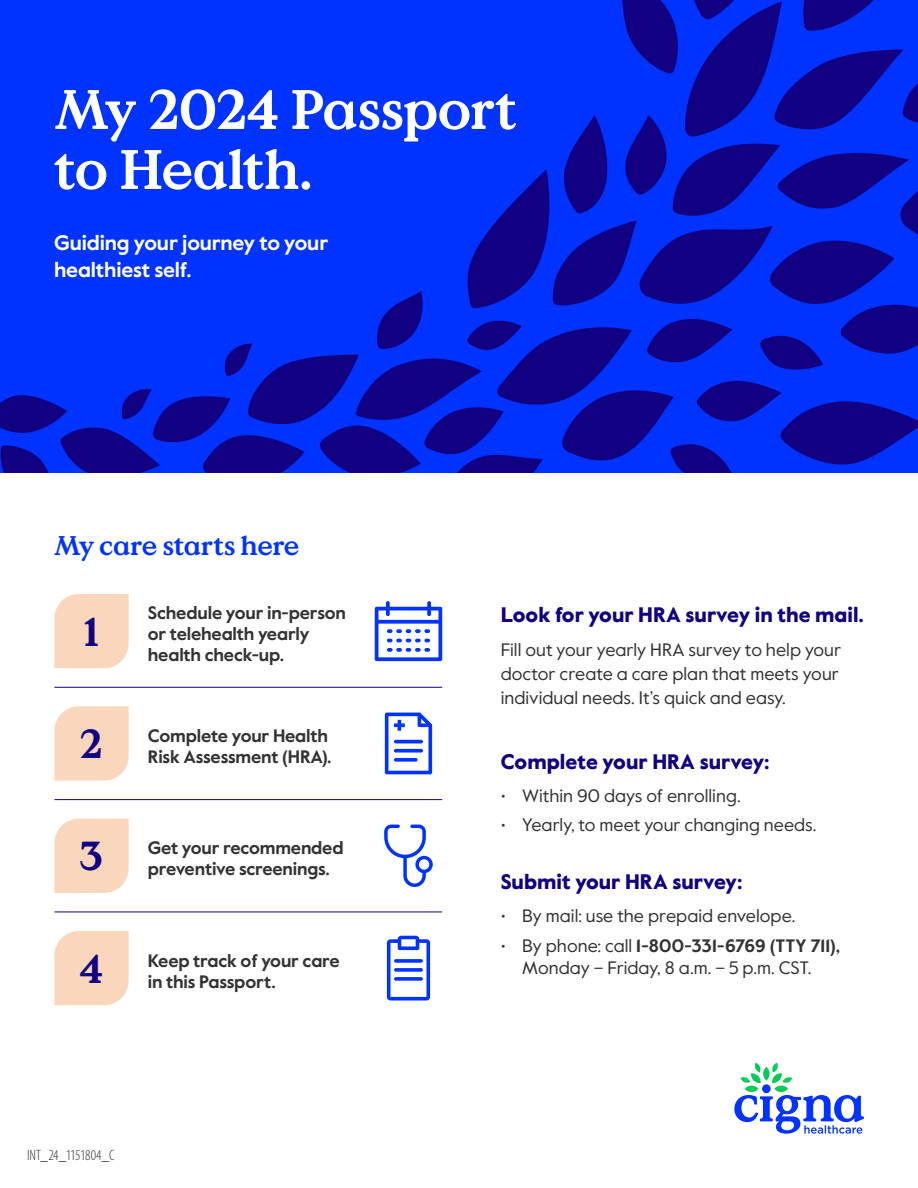
<style>
.page{position:relative;width:918px;height:1188px;background:#fff}
.page>*{position:absolute;margin:0;border:0;box-sizing:border-box;transform-origin:0 0}
.t1{font:700 55.5px/60px "Value Serif Pro";letter-spacing:-.025em;color:#fff}
.t2{font:700 40.5px "Value Serif Pro";color:#110081}
.t3{font:700 27px "Value Serif Pro";letter-spacing:-.02em;color:#03f}
.t4{font:900 21px "Value Sans Pro";color:#110081}
.t5{font:700 21px/27px "Value Sans Pro";letter-spacing:-.005em;color:#fff}
.t6{font:18px/24px "Value Sans Pro";color:#333}
.t7{font:700 18px/21px "Value Sans Pro";letter-spacing:-.01em;color:#333}
.t8{font:300 condensed 15px "Myriad Pro";letter-spacing:-.03em;color:#333}
.s1{font-weight:700}
</style>
<div class="page">
<hr style="left:55px;top:912px;width:387px;height:1px;background:#110081">
<hr style="left:55px;top:799px;width:387px;height:1px;background:#110081">
<hr style="left:55px;top:687px;width:387px;height:1px;background:#110081">
<svg style="left:0;top:0;width:918px;height:472px;background:#0425dc"></svg>
<svg style="left:54px;top:594px;width:75px;height:74px;background:#fad8c0"></svg>
<svg style="left:375px;top:601px;width:67px;height:60px"></svg>
<svg style="left:54px;top:706px;width:75px;height:75px;background:#fad8c1"></svg>
<svg style="left:54px;top:819px;width:75px;height:74px;background:#fad8c0"></svg>
<svg style="left:384px;top:825px;width:49px;height:62px"></svg>
<svg style="left:54px;top:931px;width:75px;height:74px;background:#fad8c0"></svg>
<svg style="left:385px;top:713px;width:47px;height:61px"></svg>
<svg style="left:387px;top:936px;width:43px;height:65px"></svg>
<svg style="left:734px;top:1063px;width:130px;height:71px"></svg>
<h1 class="t1" style="left:54px;top:82px;width:464px">My 2024 Passport to Health.</h1>
<p class="t5" style="left:54px;top:230px;width:276px">Guiding your journey to your healthiest self.</p>
<h3 class="t3" style="left:54px;top:529px;width:247px">My care starts here</h3>
<p class="t7" style="left:148px;top:603px;width:199px">Schedule your in-person</p>
<h2 class="t2" style="left:84px;top:607px;width:17px">1</h2>
<p class="t7" style="left:148px;top:624px;width:163px">or telehealth yearly health check-up.</p>
<h2 class="t2" style="left:80px;top:719px;width:25px">2</h2>
<p class="t7" style="left:148px;top:726px;width:185px">Complete your Health<br>Risk Assessment (HRA).</p>
<h2 class="t2" style="left:79px;top:832px;width:26px">3</h2>
<p class="t7" style="left:148px;top:838px;width:197px">Get your recommended preventive screenings.</p>
<h2 class="t2" style="left:79px;top:944px;width:25px">4</h2>
<p class="t7" style="left:148px;top:951px;width:193px">Keep track of your care in this Passport.</p>
<p class="t8" style="left:27px;top:1147px;width:89px">INT_24_1151804_C</p>
<p class="t4" style="left:501px;top:602px;width:365px">Look for your HRA survey in the mail.</p>
<p class="t6" style="left:501px;top:638px;width:342px">Fill out your yearly HRA survey to help your doctor create a care plan that meets your individual needs. It’s quick and easy.</p>
<p class="t4" style="left:501px;top:749px;width:271px">Complete your HRA survey:</p>
<p class="t6" style="left:501px;top:784px;width:241px">• Within 90 days of enrolling.</p>
<p class="t6" style="left:501px;top:814px;width:317px">• Yearly, to meet your changing needs.</p>
<p class="t4" style="left:501px;top:869px;width:243px">Submit your HRA survey:</p>
<p class="t6" style="left:501px;top:905px;width:296px">• By mail: use the prepaid envelope.</p>
<p class="t6" style="left:501px;top:935px;width:341px;line-height:22.5px;text-align:center">• By phone: call <span class="s1">1-800-331-6769 (TTY 711),<br></span>Monday – Friday, 8 a.m. – 5 p.m. CST.</p>
</div>
